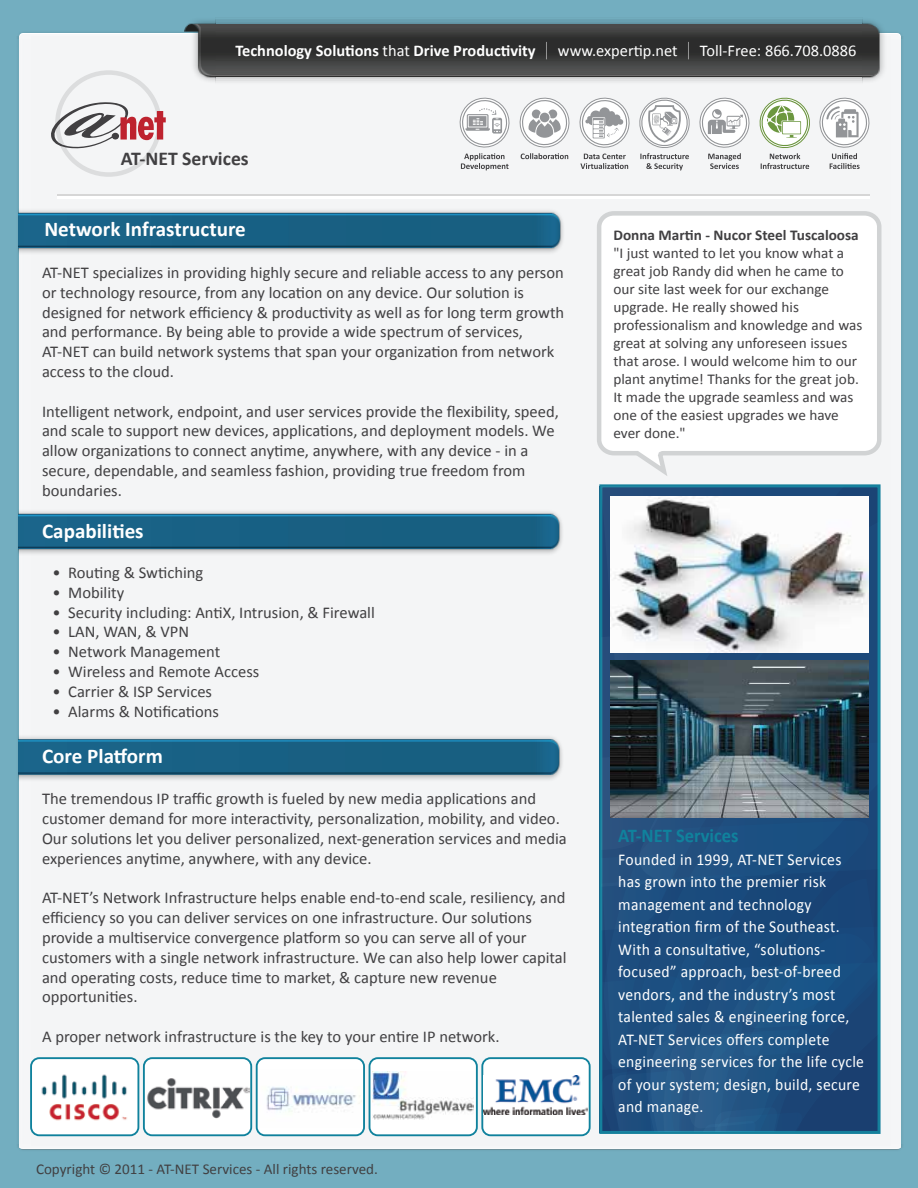
<style>
.page{position:relative;width:918px;height:1188px;background:#73aec0}
.page>*{position:absolute;margin:0;border:0;box-sizing:border-box;transform-origin:0 0}
.t1{font:700 21px "Calibri";color:#fff}
.t2{font:700 19.65px "Calibri";color:#414042}
.t3{font:700 19.5px "Calibri";color:#10829d;scale:.95 1}
.t4{font:16.5px/19.8px "Calibri";color:#414042}
.t5{font:16.5px/22.5px "Calibri";letter-spacing:.02em;color:#fff;scale:.95 1}
.t6{font:700 16.35px "Calibri";color:#fff}
.t7{font:16.35px "Calibri";color:#fff}
.t8{font:15px/18px "Calibri";color:#414042}
.t9{font:700 15px "Calibri";color:#414042}
.s1{font-weight:400}
</style>
<div class="page">
<img style="left:17px;top:29px;width:886px;height:1115px">
<img style="left:18px;top:1144px;width:884px;height:6px">
<div style="left:31px;top:37px;width:860px;height:1109px;background:#f4f5f6"></div>
<img style="left:57px;top:194px;width:812px;height:5px">
<img style="left:19px;top:200px;width:544px;height:61px">
<div style="left:55px;top:70px;width:107px;height:107px;border:4px solid #dcddde;border-radius:50%"></div>
<svg style="left:51px;top:102px;width:115px;height:47px"></svg>
<div style="left:112px;top:133px;width:7px;height:7px;background:#414042;border-radius:50%"></div>
<img style="left:185px;top:19px;width:702px;height:64px">
<img style="left:18px;top:501px;width:544px;height:61px">
<img style="left:18px;top:727px;width:544px;height:61px">
<svg style="left:601px;top:486px;width:244px;height:140px;background:#1f527f"></svg>
<svg style="left:599px;top:626px;width:282px;height:506px;background:#1e4f7f"></svg>
<div style="left:31px;top:1058px;width:107px;height:77px;background:#fff;border-radius:8px"></div>
<div style="left:30px;top:1057px;width:109px;height:79px;border:2px solid #10829d;border-radius:8px"></div>
<div style="left:144px;top:1058px;width:107px;height:77px;background:#fff;border-radius:8px"></div>
<div style="left:143px;top:1057px;width:109px;height:79px;border:2px solid #10829d;border-radius:8px"></div>
<div style="left:257px;top:1058px;width:107px;height:77px;background:#fff;border-radius:8px"></div>
<div style="left:256px;top:1057px;width:109px;height:79px;border:2px solid #10829d;border-radius:8px"></div>
<div style="left:370px;top:1058px;width:107px;height:77px;background:#fff;border-radius:8px"></div>
<div style="left:369px;top:1057px;width:109px;height:79px;border:2px solid #10829d;border-radius:8px"></div>
<div style="left:482px;top:1058px;width:108px;height:77px;background:#fff;border-radius:8px"></div>
<div style="left:481px;top:1057px;width:110px;height:79px;border:2px solid #10829d;border-radius:8px"></div>
<img style="left:41px;top:1074px;width:86px;height:47px">
<img style="left:372px;top:1072px;width:102px;height:47px">
<svg style="left:597px;top:211px;width:285px;height:265px"></svg>
<img style="left:147px;top:1078px;width:102px;height:41px">
<svg style="left:759px;top:97px;width:111px;height:72px"></svg>
<svg style="left:459px;top:97px;width:171px;height:73px"></svg>
<svg style="left:699px;top:97px;width:51px;height:72px"></svg>
<svg style="left:639px;top:97px;width:51px;height:73px"></svg>
<img style="left:610px;top:661px;width:259px;height:156px">
<img style="left:258px;top:1070px;width:104px;height:58px">
<img style="left:484px;top:1076px;width:104px;height:39px">
<img style="left:610px;top:496px;width:258px;height:156px">
<p class="t6" style="left:235px;top:40px;width:302px">Technology Solutions <span class="s1">that</span> Drive Productivity</p>
<p class="t7" style="left:558px;top:40px;width:121px">www.expertip.net</p>
<p class="t7" style="left:700px;top:40px;width:158px">Toll-Free: 866.708.0886</p>
<p class="t2" style="left:121px;top:146px;width:130px">AT-NET Services</p>
<p class="t1" style="left:44px;top:216px;width:203px">Network Infrastructure</p>
<p class="t4" style="left:42px;top:263px;width:524px">AT-NET specializes in providing highly secure and reliable access to any person or technology resource, from any location on any device. Our solution is designed for network efficiency &amp; productivity as well as for long term growth and performance. By being able to provide a wide spectrum of services, AT-NET can build network systems that span your organization from network access to the cloud.</p>
<p class="t4" style="left:42px;top:401px;width:518px">Intelligent network, endpoint, and user services provide the flexibility, speed, and scale to support new devices, applications, and deployment models. We allow organizations to connect anytime, anywhere, with any device - in a secure, dependable, and seamless fashion, providing true freedom from boundaries.</p>
<p class="t1" style="left:42px;top:517px;width:103px">Capabilities</p>
<p class="t4" style="left:52px;top:563px;width:152px">• Routing &amp; Swtiching</p>
<p class="t4" style="left:52px;top:582px;width:73px">• Mobility</p>
<p class="t4" style="left:52px;top:602px;width:324px">• Security including: AntiX, Intrusion, &amp; Firewall</p>
<p class="t4" style="left:52px;top:622px;width:138px">• LAN, WAN, &amp; VPN</p>
<p class="t4" style="left:52px;top:642px;width:169px">• Network Management</p>
<p class="t4" style="left:52px;top:662px;width:208px">• Wireless and Remote Access</p>
<p class="t4" style="left:52px;top:681px;width:161px">• Carrier &amp; ISP Services</p>
<p class="t4" style="left:52px;top:701px;width:168px">• Alarms &amp; Notifications</p>
<p class="t1" style="left:42px;top:743px;width:122px">Core Platform</p>
<p class="t4" style="left:42px;top:789px;width:526px">The tremendous IP traffic growth is fueled by new media applications and customer demand for more interactivity, personalization, mobility, and video.<br>Our solutions let you deliver personalized, next-generation services and media experiences anytime, anywhere, with any device.</p>
<p class="t4" style="left:42px;top:888px;width:526px">AT-NET’s Network Infrastructure helps enable end-to-end scale, resiliency, and efficiency so you can deliver services on one infrastructure. Our solutions provide a multiservice convergence platform so you can serve all of your customers with a single network infrastructure. We can also help lower capital and operating costs, reduce time to market, &amp; capture new revenue opportunities.</p>
<p class="t4" style="left:42px;top:1027px;width:459px">A proper network infrastructure is the key to your entire IP network.</p>
<p class="t8" style="left:36px;top:1160px;width:344px">Copyright © 2011 - AT-NET Services - All rights reserved.</p>
<p class="t9" style="left:613px;top:226px;width:247px">Donna Martin - Nucor Steel Tuscaloosa</p>
<p class="t8" style="left:613px;top:245px;width:251px">"I just wanted to let you know what a great job Randy did when he came to our site last week for our exchange upgrade. He really showed his professionalism and knowledge and was great at solving any unforeseen issues that arose. I would welcome him to our plant anytime! Thanks for the great job.<br>It made the upgrade seamless and was one of the easiest upgrades we have ever done."</p>
<p class="t3" style="left:618px;top:823px;width:128px">AT-NET Services</p>
<p class="t5" style="left:618px;top:848px;width:260px">Founded in 1999, AT-NET Services has grown into the premier risk management and technology integration firm of the Southeast.<br>With a consultative, “solutions&shy;focused” approach, best-of-breed vendors, and the industry’s most talented sales &amp; engineering force,<br>AT-NET Services offers complete engineering services for the life cycle of your system; design, build, secure and manage.</p>
</div>
